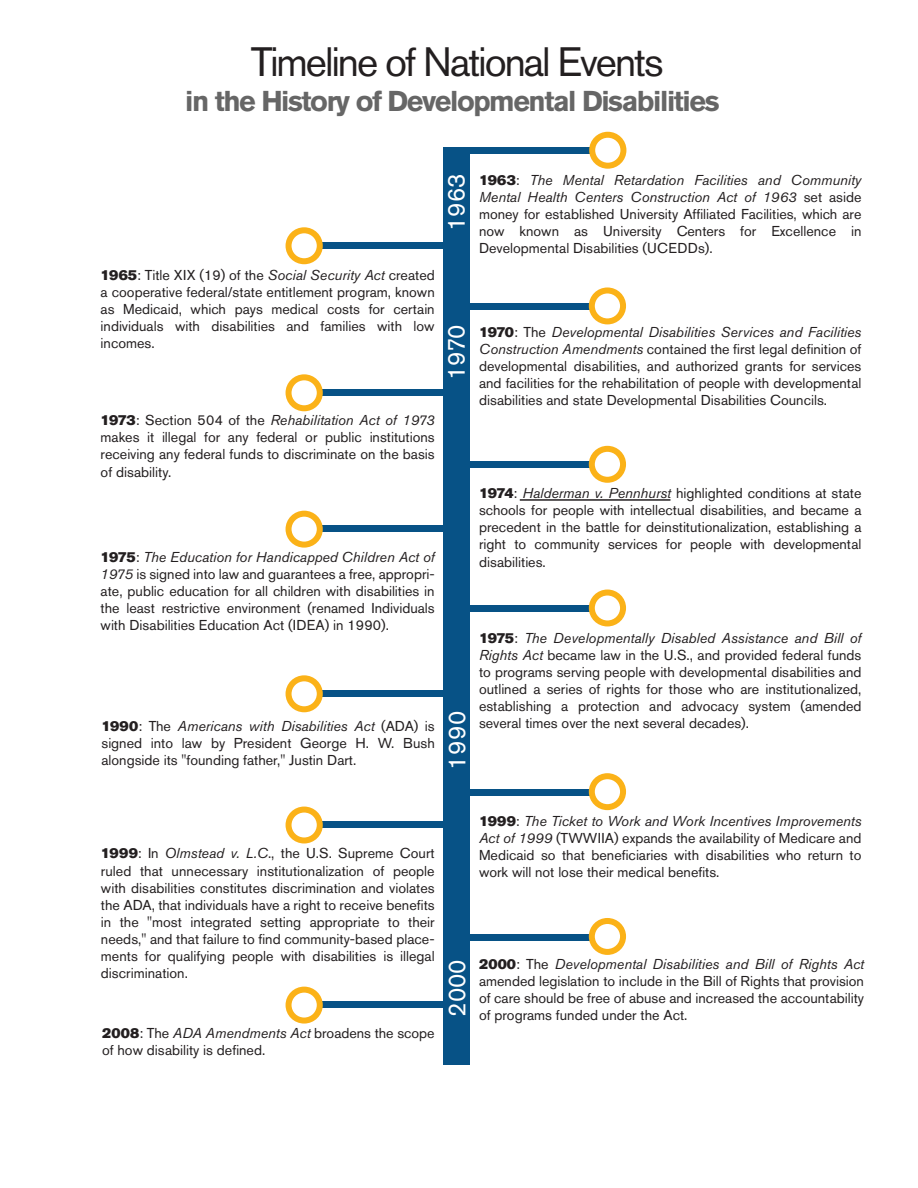
<style>
.page{position:relative;width:918px;height:1188px;background:#fff}
.page>*{position:absolute;margin:0;border:0;box-sizing:border-box;transform-origin:0 0}
.t1{font:40.65px "Akzidenz Grotesk Pro";letter-spacing:-.05em;color:#231f20}
.t2{font:700 28.5px "Akzidenz Grotesk Pro";letter-spacing:-.05em;color:#666}
.t3{font:24.6px "Akzidenz Grotesk Pro";color:#fff}
.t4{font:14.25px/17.1px "Akzidenz Grotesk Pro";color:#231f20;text-align:justify}
.s1{font-family:"Akzidenz Grotesk Pro Super"}
.s2{font-style:italic}
</style>
<div class="page">
<div style="left:443px;top:147px;width:27px;height:918px;background:#075286"></div>
<div style="left:467px;top:147px;width:125px;height:7px;background:#075286"></div>
<div style="left:589px;top:132px;width:37px;height:37px;border:6px solid #fbb218;border-radius:50%"></div>
<div style="left:320px;top:242px;width:125px;height:7px;background:#075286"></div>
<div style="left:286px;top:227px;width:37px;height:37px;border:6px solid #fbb218;border-radius:50%"></div>
<div style="left:320px;top:389px;width:125px;height:7px;background:#075286"></div>
<div style="left:286px;top:374px;width:37px;height:37px;border:6px solid #fbb218;border-radius:50%"></div>
<div style="left:320px;top:525px;width:125px;height:7px;background:#075286"></div>
<div style="left:286px;top:511px;width:37px;height:37px;border:6px solid #fbb218;border-radius:50%"></div>
<div style="left:320px;top:690px;width:125px;height:7px;background:#075286"></div>
<div style="left:286px;top:675px;width:37px;height:37px;border:6px solid #fbb218;border-radius:50%"></div>
<div style="left:320px;top:821px;width:125px;height:7px;background:#075286"></div>
<div style="left:286px;top:807px;width:37px;height:36px;border:6px solid #fbb218;border-radius:50%"></div>
<div style="left:320px;top:1001px;width:125px;height:7px;background:#075286"></div>
<div style="left:286px;top:987px;width:37px;height:37px;border:6px solid #fbb218;border-radius:50%"></div>
<div style="left:467px;top:303px;width:125px;height:7px;background:#075286"></div>
<div style="left:589px;top:287px;width:37px;height:37px;border:6px solid #fbb218;border-radius:50%"></div>
<div style="left:467px;top:461px;width:125px;height:7px;background:#075286"></div>
<div style="left:589px;top:446px;width:37px;height:37px;border:6px solid #fbb218;border-radius:50%"></div>
<div style="left:467px;top:605px;width:125px;height:7px;background:#075286"></div>
<div style="left:589px;top:590px;width:37px;height:36px;border:6px solid #fbb218;border-radius:50%"></div>
<div style="left:467px;top:789px;width:125px;height:7px;background:#075286"></div>
<div style="left:589px;top:773px;width:37px;height:37px;border:6px solid #fbb218;border-radius:50%"></div>
<div style="left:467px;top:934px;width:125px;height:7px;background:#075286"></div>
<div style="left:589px;top:918px;width:37px;height:37px;border:6px solid #fbb218;border-radius:50%"></div>
<hr style="left:520px;top:499px;width:150px;height:2px;background:#231f20">
<h1 class="t1" style="left:251px;top:36px;width:414px">Timeline of National Events</h1>
<h2 class="t2" style="left:185px;top:82px;width:536px">in the History of Developmental Disabilities</h2>
<h3 class="t3" style="left:440px;top:231px;width:59px;rotate:-90deg">1963</h3>
<p class="t4" style="left:101px;top:266px;width:336px"><span class="s1">1965</span>: Title XIX (19) of the <span class="s2">Social Security Act</span> created a cooperative federal/state entitlement program, known as Medicaid, which pays medical costs for certain individuals with disabilities and families with low incomes.</p>
<h3 class="t3" style="left:440px;top:380px;width:57px;rotate:-90deg">1970</h3>
<p class="t4" style="left:101px;top:412px;width:336px"><span class="s1">1973</span>: Section 504 of the <span class="s2">Rehabilitation Act of 1973 </span>makes it illegal for any federal or public institutions receiving any federal funds to discriminate on the basis of disability.</p>
<p class="t4" style="left:101px;top:548px;width:336px"><span class="s1">1975</span>: <span class="s2">The Education for Handicapped Children Act of 1975</span> is signed into law and guarantees a free, appropri&shy;ate, public education for all children with disabilities in the least restrictive environment (renamed Individuals with Disabilities Education Act (IDEA) in 1990).</p>
<p class="t4" style="left:102px;top:717px;width:335px"><span class="s1">1990</span>: The <span class="s2">Americans with Disabilities Act</span> (ADA) is signed into law by President George H. W. Bush alongside its "founding father," Justin Dart.</p>
<h3 class="t3" style="left:441px;top:770px;width:60px;rotate:-90deg">1990</h3>
<p class="t4" style="left:479px;top:171px;width:384px"><span class="s1">1963</span>: <span class="s2">The Mental Retardation Facilities and Community Mental Health Centers Construction Act of 1963</span> set aside money for established University Affiliated Facilities, which are now known as University Centers for Excellence in Developmental Disabilities (UCEDDs).</p>
<p class="t4" style="left:479px;top:323px;width:384px"><span class="s1">1970</span>: The <span class="s2">Developmental Disabilities Services and Facilities Construction Amendments</span> contained the first legal definition of developmental disabilities, and authorized grants for services and facilities for the rehabilitation of people with developmental disabilities and state Developmental Disabilities Councils.</p>
<p class="t4" style="left:479px;top:485px;width:384px"><span class="s1">1974</span>: <span class="s2">Halderman v. Pennhurst</span> highlighted conditions at state schools for people with intellectual disabilities, and became a precedent in the battle for deinstitutionalization, establishing a right to community services for people with developmental disabilities.</p>
<p class="t4" style="left:479px;top:629px;width:384px"><span class="s1">1975</span>: <span class="s2">The Developmentally Disabled Assistance and Bill of Rights Act</span> became law in the U.S., and provided federal funds to programs serving people with developmental disabilities and outlined a series of rights for those who are institutionalized, establishing a protection and advocacy system (amended several times over the next several decades).</p>
<p class="t4" style="left:101px;top:845px;width:335px"><span class="s1">1999</span>: In <span class="s2">Olmstead v. L.C</span>., the U.S. Supreme Court ruled that unnecessary institutionalization of people with disabilities constitutes discrimination and violates the ADA, that individuals have a right to receive benefits in the "most integrated setting appropriate to their needs," and that failure to find community-based place&shy;ments for qualifying people with disabilities is illegal discrimination.</p>
<p class="t4" style="left:102px;top:1024px;width:334px"><span class="s1">2008</span>: The <span class="s2">ADA Amendments Act</span> broadens the scope of how disability is defined.</p>
<p class="t4" style="left:479px;top:813px;width:384px"><span class="s1">1999</span>: <span class="s2">The Ticket to Work and Work Incentives Improvements Act of 1999</span> (TWWIIA) expands the availability of Medicare and Medicaid so that beneficiaries with disabilities who return to work will not lose their medical benefits.</p>
<h3 class="t3" style="left:441px;top:1017px;width:59px;rotate:-90deg">2000</h3>
<p class="t4" style="left:479px;top:955px;width:387px"><span class="s1">2000</span>: The <span class="s2">Developmental Disabilities and Bill of Rights Act </span>amended legislation to include in the Bill of Rights that provision of care should be free of abuse and increased the accountability of programs funded under the Act.</p>
</div>
